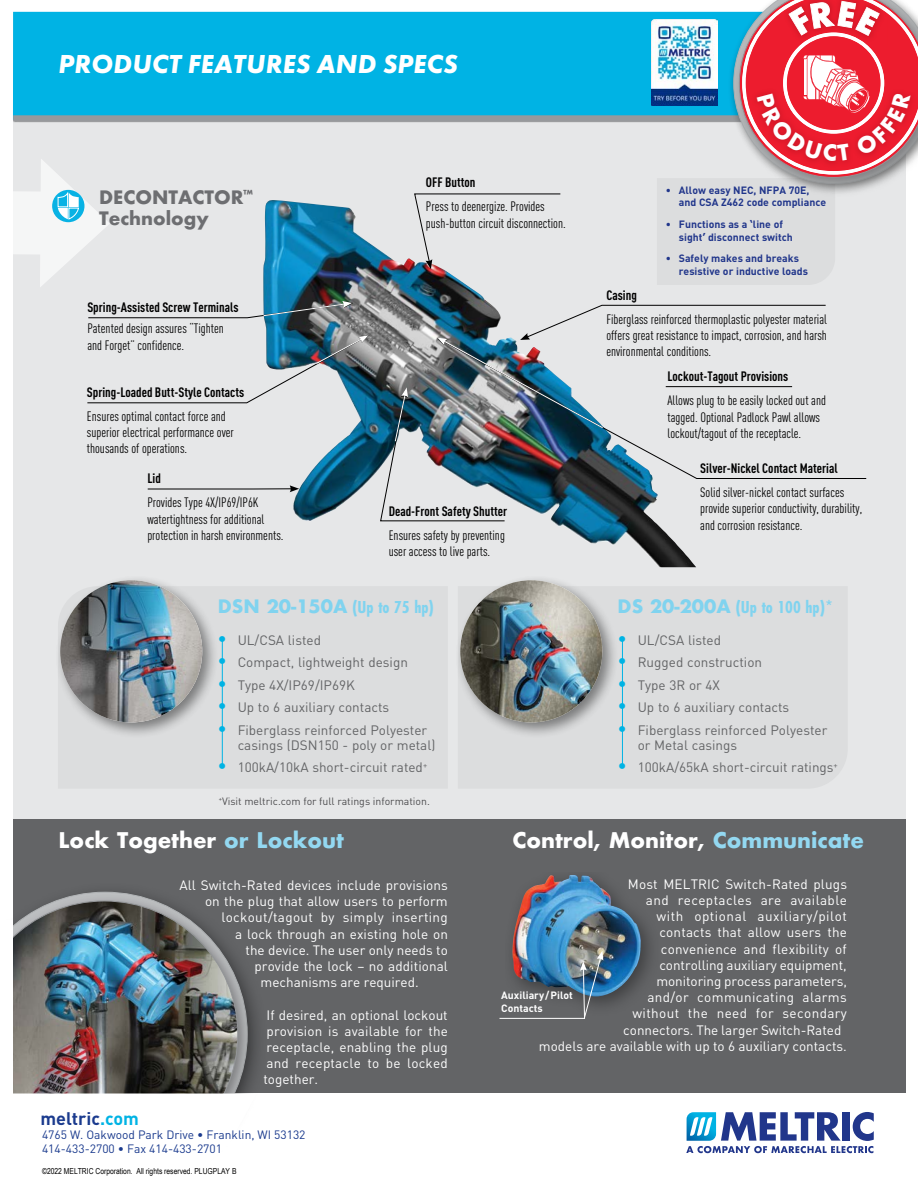
<style>
.page{position:relative;width:918px;height:1188px;background:#fff}
.page>*{position:absolute;margin:0;border:0;box-sizing:border-box;transform-origin:0 0}
.t1{font:italic 700 27px "Futura PT";letter-spacing:.01em;color:#fff}
.t2{font:700 21px "Futura";color:#fff}
.t3{font:700 18px/21.6px "Futura";color:#6d6e71}
.t4{font:700 18px "Futura PT Cond";color:#80d3ef}
.t5{font:700 18px "Futura";color:#80d3ef}
.t6{font:700 18px "DIN";color:#1b3b8e}
.t7{font:13.5px/16.2px "DIN Cond";color:#000}
.t8{font:13.5px/16.2px "DIN";letter-spacing:.005em;color:#fff;text-align:justify}
.t9{font:13.5px/15px "DIN";color:#636466}
.t10{font:700 13.5px "DIN Cond";color:#000}
.t11{font:13.5px "DIN";letter-spacing:.025em;color:#fff}
.t12{font:13.5px "DIN";letter-spacing:.03em;color:#fff}
.t13{font:13.5px "DIN";letter-spacing:.04em;color:#fff}
.t14{font:12px/13.5px "DIN";color:#1b3b8e}
.t15{font:700 10.5px/12.6px "DIN";color:#21368b}
.t16{font:10.5px "DIN";color:#4d4d4f}
.t17{font:700 10.5px/12.6px "DIN";color:#fff}
.t18{font:8.25px "Arial Narrow";color:#000}
.s1{font-family:"Futura PT Cond"}
.s2{font-size:18px;color:#00b3e4}
.s3{font-family:"Tahoma"}
.s4{font-family:"Futura"}
.s5{color:#93d8f1}
.s6{color:#00b3e4}
</style>
<div class="page">
<div style="left:14px;top:121px;width:892px;height:722px;background:#e6e7e8"></div>
<div style="left:13px;top:819px;width:893px;height:275px;background:#636466"></div>
<div style="left:13px;top:12px;width:644px;height:103px;background:#00b3e4"></div>
<img style="left:263px;top:201px;width:229px;height:320px">
<svg style="left:414px;top:193px;width:147px;height:76px"></svg>
<svg style="left:147px;top:485px;width:152px;height:7px"></svg>
<svg style="left:88px;top:301px;width:265px;height:18px"></svg>
<svg style="left:87px;top:335px;width:281px;height:69px"></svg>
<svg style="left:380px;top:305px;width:446px;height:217px"></svg>
<div style="left:455px;top:575px;width:164px;height:164px;background:#000;opacity:.45"></div>
<img style="left:460px;top:580px;width:142px;height:142px;border-radius:71px">
<div style="left:55px;top:575px;width:164px;height:164px;background:#000;opacity:.45"></div>
<img style="left:60px;top:580px;width:142px;height:142px;border-radius:71px">
<div style="left:13px;top:115px;width:891px;height:6px;background:#97999c"></div>
<svg style="left:13px;top:158px;width:96px;height:130px"></svg>
<hr style="left:222px;top:639px;width:1px;height:128px;background:#00b3e4">
<hr style="left:622px;top:638px;width:1px;height:128px;background:#00b3e4">
<div style="left:505px;top:872px;width:154px;height:145px;background:#000;opacity:.38"></div>
<img style="left:512px;top:875px;width:129px;height:122px">
<img style="left:499px;top:951px;width:104px;height:68px">
<div style="left:0;top:881px;width:268px;height:307px;background:#000;opacity:.38"></div>
<div style="left:0;top:892px;width:254px;height:292px;background:#000;opacity:.38"></div>
<img style="left:0;top:901px;width:238px;height:193px">
<div style="left:0;top:920px;width:13px;height:268px;background:#fff"></div>
<svg style="left:13px;top:1094px;width:244px;height:94px"></svg>
<img style="left:651px;top:20px;width:6px;height:86px">
<svg style="left:686px;top:1112px;width:188px;height:41px"></svg>
<svg style="left:657px;top:0;width:261px;height:198px"></svg>
<h1 class="t1" style="left:59px;top:47px;width:401px">PRODUCT FEATURES AND SPECS</h1>
<h3 class="t3" style="left:99px;top:186px;width:156px">DECONTACTOR<sup>™<br></sup>Technology</h3>
<p class="t10" style="left:87px;top:299px;width:153px">Spring-Assisted Screw Terminals</p>
<p class="t7" style="left:87px;top:320px;width:138px">Patented design assures “Tighten and Forget” confidence.</p>
<p class="t10" style="left:87px;top:384px;width:159px">Spring-Loaded Butt-Style Contacts</p>
<p class="t7" style="left:87px;top:408px;width:148px">Ensures optimal contact force and superior electrical performance over thousands of operations.</p>
<p class="t10" style="left:147px;top:470px;width:15px">Lid</p>
<p class="t7" style="left:147px;top:494px;width:138px">Provides Type 4X/IP69/IP6K watertightness for additional protection in harsh environments.</p>
<p class="t10" style="left:426px;top:174px;width:51px">OFF Button</p>
<p class="t7" style="left:426px;top:198px;width:141px">Press to deenergize. Provides push-button circuit disconnection.</p>
<p class="t10" style="left:389px;top:503px;width:120px">Dead-Front Safety Shutter</p>
<p class="t7" style="left:389px;top:527px;width:118px">Ensures safety by preventing user access to live parts.</p>
<h3 class="t5" style="left:218px;top:593px;width:218px">DSN 20-150A <span class="s1">(Up to 75 hp)</span></h3>
<p class="t9" style="left:217px;top:632px;width:105px"><span class="s2">•</span> UL/CSA listed</p>
<p class="t9" style="left:217px;top:655px;width:192px"><span class="s2">•</span> Compact, lightweight design</p>
<p class="t9" style="left:217px;top:677px;width:139px"><span class="s2">•</span> Type 4X/IP69/IP69K</p>
<p class="t9" style="left:217px;top:700px;width:173px"><span class="s2">•</span> Up to 6 auxiliary contacts</p>
<p class="t9" style="left:238px;top:722px;width:199px;text-indent:-20px"><span class="s2">•</span> Fiberglass reinforced Polyester casings (DSN150 - poly or metal)</p>
<p class="t9" style="left:217px;top:760px;width:211px"><span class="s2">•</span> 100kA/10kA short-circuit rated<sup>+</sup></p>
<p class="t16" style="left:219px;top:794px;width:213px"><sup>+</sup>Visit meltric.com for full ratings information.</p>
<p class="t15" style="left:679px;top:183px;width:149px;text-indent:-13px">• Allow easy NEC, NFPA 70E, and CSA Z462 code compliance</p>
<p class="t15" style="left:679px;top:217px;width:116px;text-indent:-13px">• Functions as a <span class="s3">‘</span>line of sight<span class="s3">’</span> disconnect switch</p>
<p class="t15" style="left:679px;top:252px;width:131px;text-indent:-13px">• Safely makes and breaks resistive or inductive loads</p>
<p class="t10" style="left:606px;top:287px;width:32px">Casing</p>
<p class="t7" style="left:606px;top:311px;width:222px;text-align:justify">Fiberglass reinforced thermoplastic polyester material offers great resistance to impact, corrosion, and harsh environmental conditions.</p>
<p class="t10" style="left:667px;top:368px;width:122px">Lockout-Tagout Provisions</p>
<p class="t7" style="left:667px;top:392px;width:160px">Allows plug to be easily locked out and tagged. Optional Padlock Pawl allows lockout/tagout of the receptacle.</p>
<p class="t10" style="left:700px;top:460px;width:139px">Silver-Nickel Contact Material</p>
<p class="t7" style="left:700px;top:484px;width:163px">Solid silver-nickel contact surfaces provide superior conductivity, durability, and corrosion resistance.</p>
<h3 class="t4" style="left:618px;top:596px;width:217px"><span class="s4">DS 20-200A</span> (Up to 100 hp)*</h3>
<p class="t9" style="left:618px;top:632px;width:105px"><span class="s2">•</span> UL/CSA listed</p>
<p class="t9" style="left:618px;top:655px;width:146px"><span class="s2">•</span> Rugged construction</p>
<p class="t9" style="left:618px;top:677px;width:104px"><span class="s2">•</span> Type 3R or 4X</p>
<p class="t9" style="left:618px;top:700px;width:173px"><span class="s2">•</span> Up to 6 auxiliary contacts</p>
<p class="t9" style="left:638px;top:722px;width:191px;text-indent:-20px"><span class="s2">•</span> Fiberglass reinforced Polyester or Metal casings</p>
<p class="t9" style="left:618px;top:760px;width:222px"><span class="s2">•</span> 100kA/65kA short-circuit ratings<sup>+</sup></p>
<h2 class="t2" style="left:58px;top:825px;width:287px">Lock Together <span class="s5">or Lockout</span></h2>
<h2 class="t2" style="left:512px;top:825px;width:353px">Control, Monitor, <span class="s5">Communicate</span></h2>
<h3 class="t6" style="left:41px;top:1107px;width:100px">meltric<span class="s6">.com</span></h3>
<p class="t8" style="left:180px;top:877px;width:270px">All Switch-Rated devices include provisions</p>
<p class="t8" style="left:205px;top:893px;width:244px">on the plug that allow users to perform</p>
<p class="t11" style="left:222px;top:909px;width:228px">lockout/tagout by simply inserting</p>
<p class="t8" style="left:235px;top:925px;width:214px">a lock through an existing hole on</p>
<p class="t8" style="left:246px;top:941px;width:204px">the device. The user only needs to</p>
<p class="t8" style="left:255px;top:958px;width:195px">provide the lock – no additional</p>
<p class="t8" style="left:261px;top:974px;width:160px">mechanisms are required.</p>
<p class="t8" style="left:264px;top:1006px;width:186px">If desired, an optional lockout provision is available for the receptacle, enabling the plug and receptacle to be locked together.</p>
<p class="t14" style="left:42px;top:1128px;width:265px">4765 W. Oakwood Park Drive • Franklin, WI 53132<br>414-433-2700 • Fax 414-433-2701</p>
<p class="t18" style="left:42px;top:1165px;width:196px">©2022 MELTRIC Corporation. All rights reserved. PLUGPLAY B</p>
<p class="t8" style="left:628px;top:876px;width:221px">Most MELTRIC Switch-Rated plugs</p>
<p class="t12" style="left:646px;top:892px;width:203px">and receptacles are available</p>
<p class="t13" style="left:656px;top:908px;width:192px">with optional auxiliary/pilot</p>
<p class="t8" style="left:659px;top:924px;width:189px">contacts that allow users the</p>
<p class="t8" style="left:661px;top:940px;width:187px">convenience and flexibility of</p>
<p class="t8" style="left:659px;top:957px;width:189px">controlling auxiliary equipment,</p>
<p class="t8" style="left:656px;top:973px;width:192px">monitoring process parameters,</p>
<p class="t11" style="left:647px;top:989px;width:201px">and/or communicating alarms</p>
<p class="t12" style="left:632px;top:1005px;width:216px">without the need for secondary</p>
<p class="t8" style="left:623px;top:1021px;width:220px">connectors. The larger Switch-Rated</p>
<p class="t8" style="left:539px;top:1038px;width:309px">models are available with up to 6 auxiliary contacts.</p>
<p class="t17" style="left:501px;top:989px;width:73px">Auxiliary/Pilot<br>Contacts</p>
</div>
